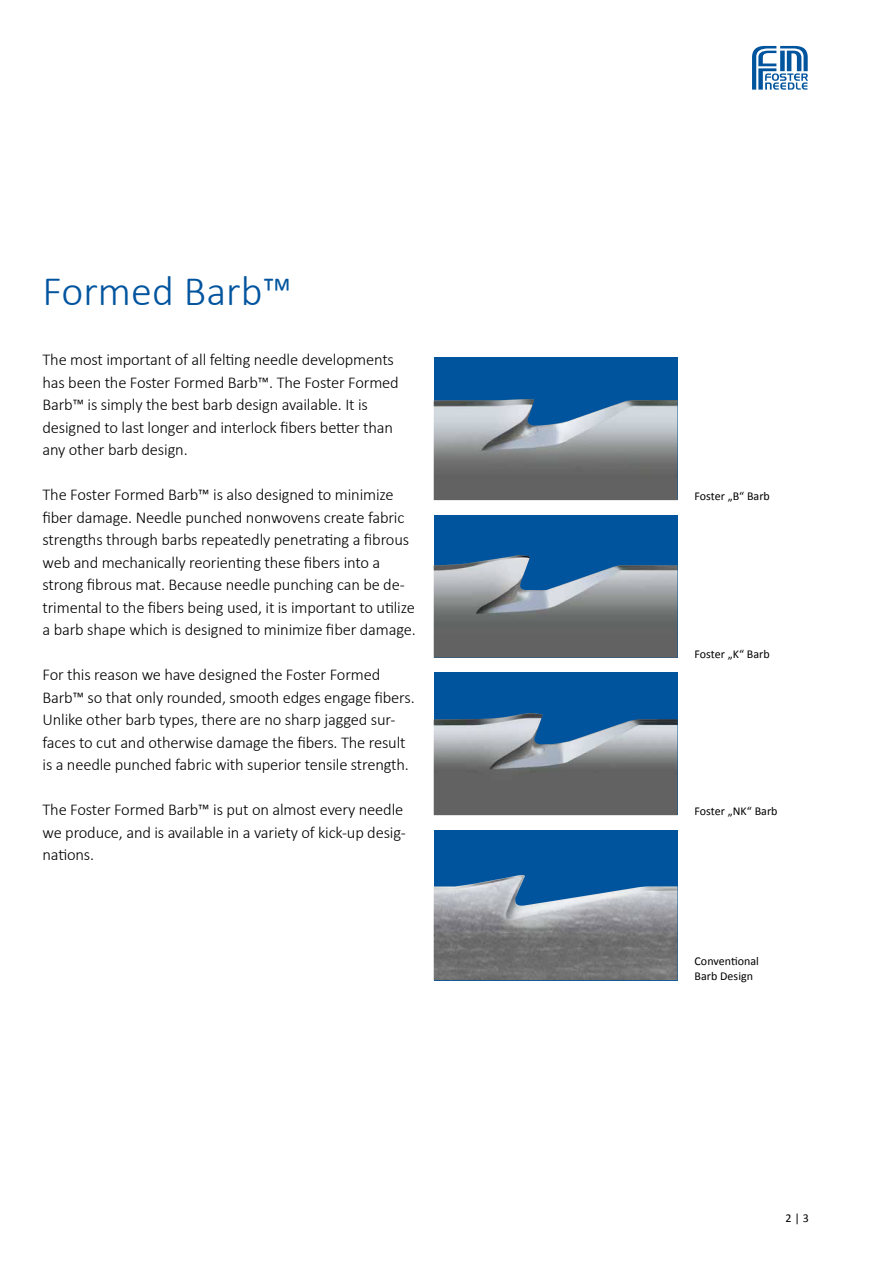
<style>
.page{position:relative;width:893px;height:1263px;background:#fff}
.page>*{position:absolute;margin:0;border:0;box-sizing:border-box;transform-origin:0 0}
.t1{font:300 42px "Calibri";letter-spacing:.005em;color:#00549e}
.t2{font:300 16.5px/22.5px "Calibri";letter-spacing:-.01em;color:#000}
.t3{font:12px/15px "Calibri";letter-spacing:.005em;color:#000}
</style>
<div class="page">
<svg style="left:752px;top:46px;width:56px;height:44px"></svg>
<div style="left:434px;top:358px;width:243px;height:142px;background:#00549e"></div>
<img style="left:434px;top:399px;width:243px;height:101px">
<div style="left:434px;top:515px;width:243px;height:143px;background:#00549e"></div>
<img style="left:434px;top:555px;width:243px;height:103px">
<div style="left:434px;top:673px;width:243px;height:142px;background:#00549e"></div>
<img style="left:434px;top:713px;width:243px;height:102px">
<div style="left:434px;top:830px;width:243px;height:150px;background:#00549e"></div>
<img style="left:434px;top:875px;width:243px;height:105px">
<h1 class="t1" style="left:43px;top:265px;width:251px">Formed Barb™</h1>
<p class="t2" style="left:43px;top:348px;width:358px">The most important of all felting needle developments has been the Foster Formed Barb™. The Foster Formed Barb™ is simply the best barb design available. It is designed to last longer and interlock fibers better than any other barb design.</p>
<p class="t2" style="left:43px;top:483px;width:375px">The Foster Formed Barb™ is also designed to minimize fiber damage. Needle punched nonwovens create fabric strengths through barbs repeatedly penetrating a fibrous web and mechanically reorienting these fibers into a strong fibrous mat. Because needle punching can be de&shy;trimental to the fibers being used, it is important to utilize a barb shape which is designed to minimize fiber damage.</p>
<p class="t2" style="left:43px;top:663px;width:374px">For this reason we have designed the Foster Formed Barb™ so that only rounded, smooth edges engage fibers.<br>Unlike other barb types, there are no sharp jagged sur&shy;faces to cut and otherwise damage the fibers. The result is a needle punched fabric with superior tensile strength.</p>
<p class="t2" style="left:43px;top:798px;width:365px">The Foster Formed Barb™ is put on almost every needle we produce, and is available in a variety of kick-up desig&shy;nations.</p>
<p class="t3" style="left:694px;top:489px;width:77px">Foster „B“ Barb</p>
<p class="t3" style="left:694px;top:646px;width:77px">Foster „K“ Barb</p>
<p class="t3" style="left:694px;top:804px;width:85px">Foster „NK“ Barb</p>
<p class="t3" style="left:694px;top:954px;width:66px">Conventional<br>Barb Design</p>
<p class="t3" style="left:785px;top:1210px;width:25px">2 | 3</p>
</div>
